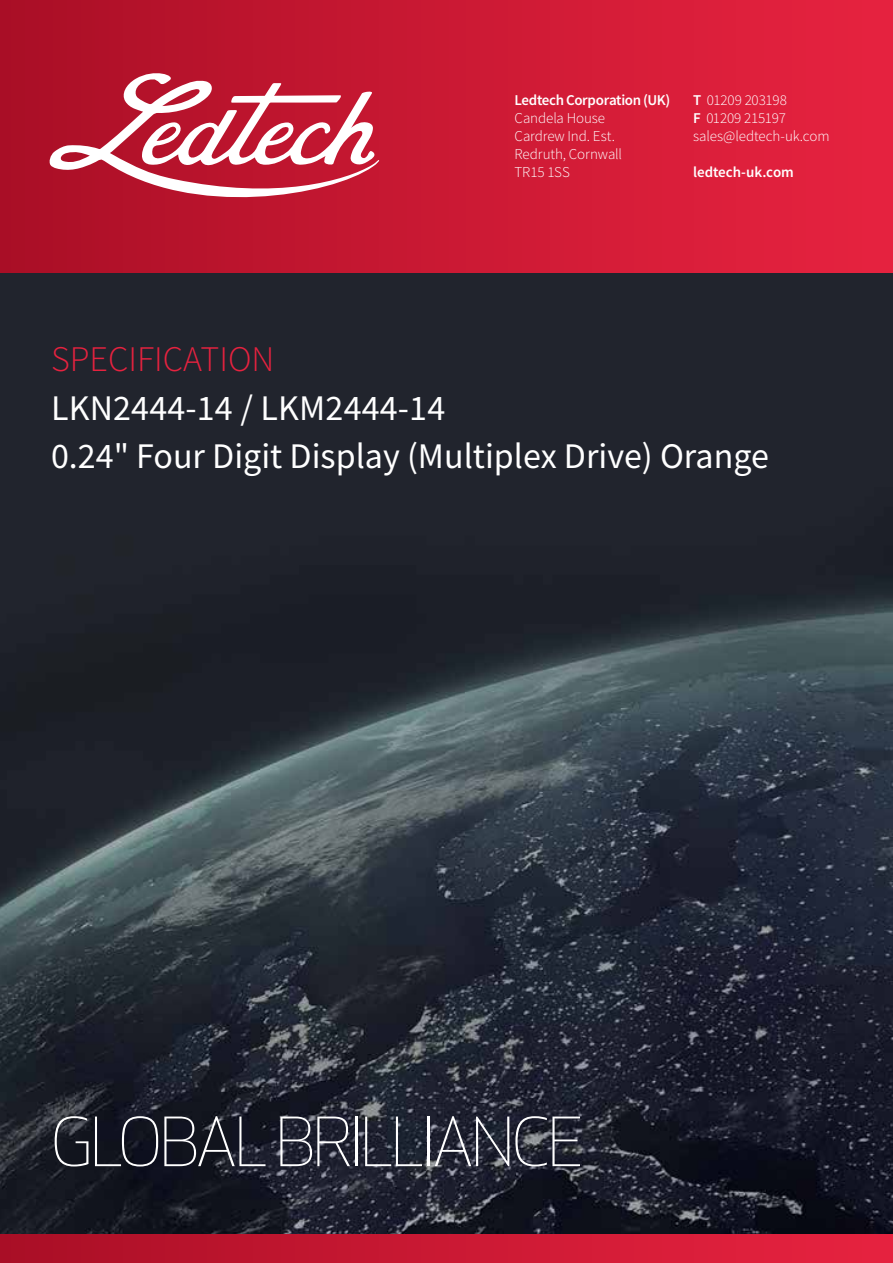
<style>
.page{position:relative;width:893px;height:1263px;background:#fff}
.page>*{position:absolute;margin:0;border:0;box-sizing:border-box;transform-origin:0 0}
.t1{font:300 66.15px "Apex New";letter-spacing:-.035em;color:#fff}
.t2{font:36px/47.7px "Source Sans Pro";color:#fff}
.t3{font:300 36px "Source Sans Pro";color:#e6223f}
.t4{font:300 15px/18px "Source Sans Pro";letter-spacing:-.01em;color:#fff}
.t5{font:600 15px "Source Sans Pro";letter-spacing:-.02em;color:#fff}
.s1{font-weight:600}
</style>
<div class="page">
<img style="left:0;top:272px;width:893px;height:962px">
<div style="left:0;top:0;width:893px;height:272px;background:linear-gradient(to right,#aa0f26,#e92340)"></div>
<svg style="left:50px;top:73px;width:329px;height:124px"></svg>
<div style="left:0;top:1234px;width:893px;height:29px;background:linear-gradient(to right,#aa0f26,#e92340)"></div>
<p class="t5" style="left:514px;top:90px;width:157px">Ledtech Corporation (UK)</p>
<p class="t4" style="left:514px;top:109px;width:109px">Candela House<br>Cardrew Ind. Est.<br>Redruth, Cornwall<br>TR15 1SS</p>
<p class="t4" style="left:693px;top:91px;width:138px"><span class="s1">T</span> 01209 203198<br><span class="s1">F</span> 01209 215197 sales@ledtech-uk.com</p>
<p class="t5" style="left:693px;top:162px;width:102px">ledtech-uk.com</p>
<h2 class="t3" style="left:51px;top:337px;width:225px">SPECIFICATION</h2>
<h2 class="t2" style="left:51px;top:384px;width:719px">LKN2444-14 / LKM2444-14<br>0.24" Four Digit Display (Multiplex Drive) Orange</h2>
<h1 class="t1" style="left:51px;top:1101px;width:534px">GLOBAL BRILLIANCE</h1>
</div>
